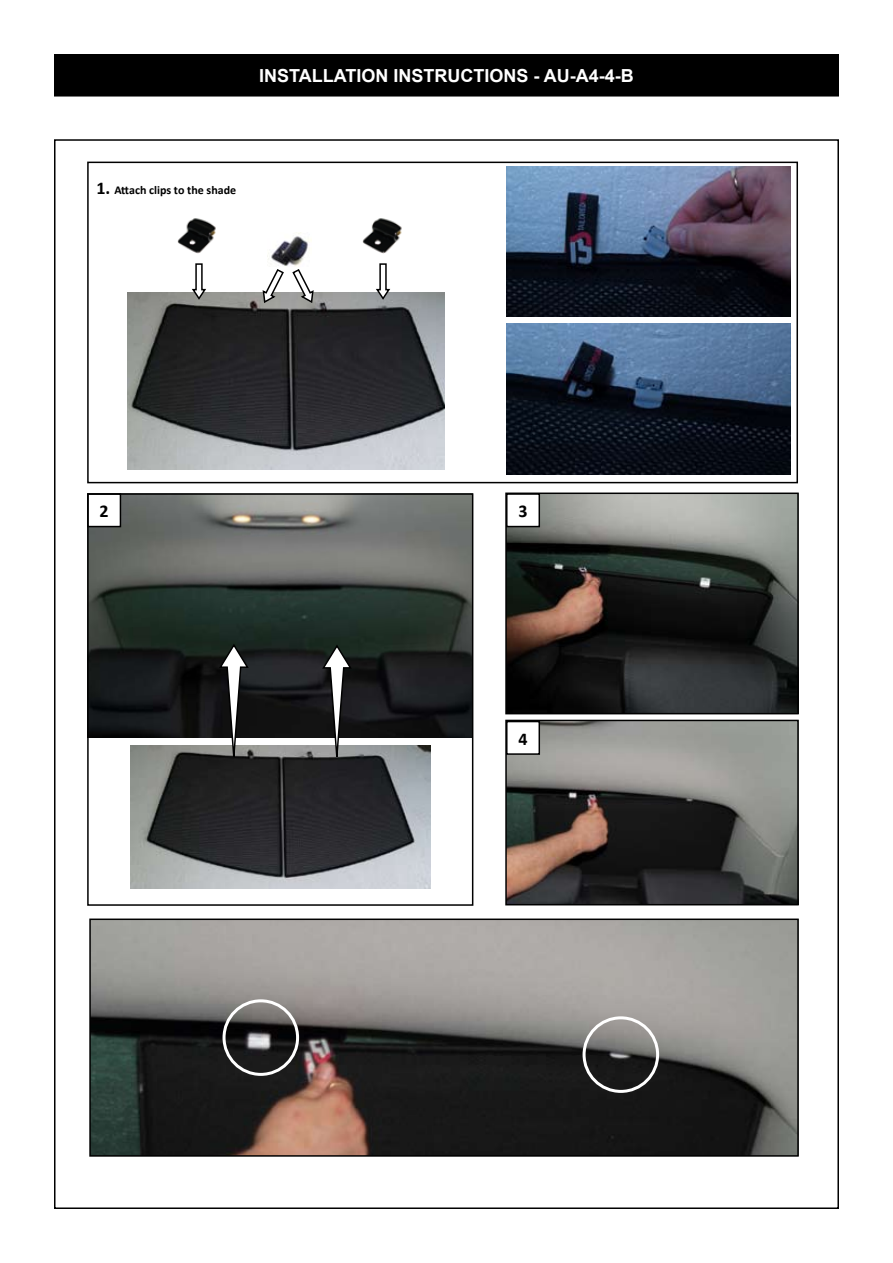
<style>
.page{position:relative;width:893px;height:1263px;background:#fff}
.page>*{position:absolute;margin:0;border:0;box-sizing:border-box;transform-origin:0 0}
.t1{font:700 18px "Arial";color:#fff}
.t2{font:700 18px "Calibri";color:#000}
.t3{font:700 12px "Calibri";color:#000}
.s1{font-size:18px}
</style>
<div class="page">
<div style="left:55px;top:55px;width:783px;height:41px;background:#000"></div>
<div style="left:54px;top:54px;width:785px;height:43px;border:2px solid #000"></div>
<div style="left:87px;top:162px;width:711px;height:321px;border:2px solid #000"></div>
<img style="left:127px;top:293px;width:317px;height:176px">
<img style="left:506px;top:167px;width:285px;height:150px">
<img style="left:506px;top:324px;width:285px;height:150px">
<img style="left:177px;top:218px;width:39px;height:35px">
<img style="left:362px;top:218px;width:40px;height:35px">
<img style="left:267px;top:232px;width:45px;height:34px">
<svg style="left:374px;top:263px;width:18px;height:38px"></svg>
<svg style="left:291px;top:269px;width:24px;height:35px"></svg>
<svg style="left:262px;top:269px;width:23px;height:35px"></svg>
<svg style="left:190px;top:263px;width:18px;height:38px"></svg>
<img style="left:90px;top:496px;width:380px;height:241px">
<img style="left:508px;top:495px;width:288px;height:216px">
<div style="left:505px;top:492px;width:294px;height:222px;border:2px solid #000"></div>
<img style="left:508px;top:723px;width:288px;height:179px">
<div style="left:505px;top:720px;width:294px;height:185px;border:2px solid #000"></div>
<img style="left:92px;top:921px;width:704px;height:233px">
<div style="left:89px;top:918px;width:710px;height:239px;border:2px solid #000"></div>
<div style="left:88px;top:494px;width:32px;height:32px;background:#fff"></div>
<div style="left:87px;top:493px;width:34px;height:34px;border:2px solid #000"></div>
<img style="left:90px;top:657px;width:355px;height:232px">
<div style="left:87px;top:493px;width:386px;height:413px;border:2px solid #000"></div>
<svg style="left:321px;top:643px;width:32px;height:115px"></svg>
<svg style="left:218px;top:642px;width:32px;height:116px"></svg>
<div style="left:507px;top:494px;width:32px;height:32px;background:#fff"></div>
<div style="left:506px;top:493px;width:34px;height:34px;border:2px solid #000"></div>
<div style="left:507px;top:721px;width:32px;height:33px;background:#fff"></div>
<div style="left:506px;top:721px;width:34px;height:34px;border:2px solid #000"></div>
<div style="left:223px;top:999px;width:76px;height:77px;border:3px solid #fff;border-radius:50%"></div>
<div style="left:583px;top:1016px;width:76px;height:77px;border:3px solid #fff;border-radius:50%"></div>
<p class="t1" style="left:259px;top:66px;width:376px">INSTALLATION INSTRUCTIONS - AU-A4-4-B</p>
<p class="t3" style="left:96px;top:182px;width:141px"><span class="s1">1.</span> Attach clips to the shade</p>
<p class="t2" style="left:100px;top:500px;width:11px">2</p>
<p class="t2" style="left:518px;top:500px;width:11px">3</p>
<p class="t2" style="left:518px;top:727px;width:11px">4</p>
</div>
